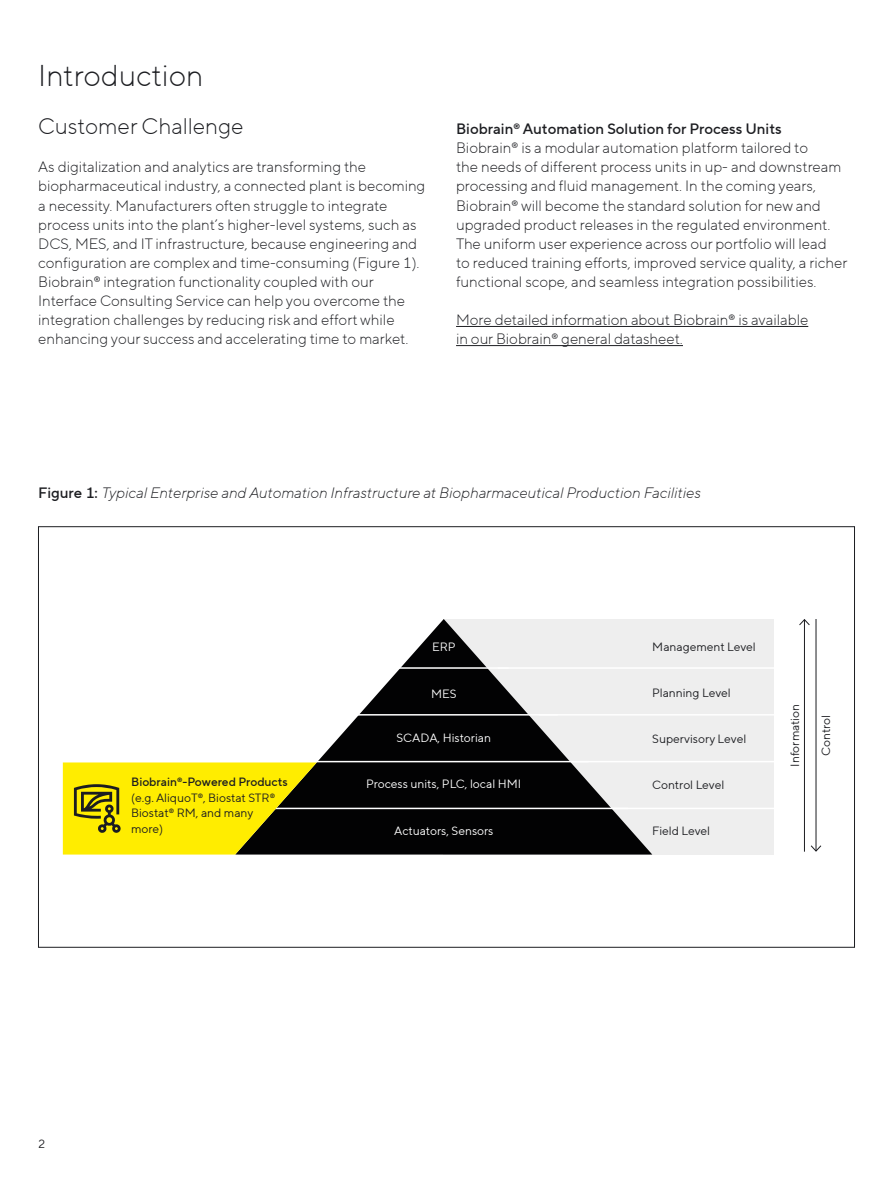
<style>
.page{position:relative;width:893px;height:1178px;background:#fff}
.page>*{position:absolute;margin:0;border:0;box-sizing:border-box;transform-origin:0 0}
.Head_03_black{font:300 30px "TT Norms Pro";color:#1c1d21}
.Head_04_black{font:300 22.5px "TT Norms Pro";color:#1c1d21}
.Body_Light_black{font:300 15px/19.2px "TT Norms Pro";color:#1c1d21}
.Caption_8pt{font:italic 300 15px "TT Norms Pro";color:#1c1d21}
.Head_05_black{font:500 15px "TT Norms Pro";color:#1c1d21}
.Caption_8pt_without_Baseline{font:12px/15.6px "TT Norms Pro";color:#1c1d21}
.Caption_8pt_without_Baseline-2{font:12px "TT Norms Pro";color:#fff}
.s1{font-weight:500;font-style:normal}
.s2{font-weight:500}
</style>
<div class="page">
<hr style="left:456px;top:326px;width:352px;height:1px;background:#1c1d21">
<hr style="left:456px;top:345px;width:227px;height:1px;background:#1c1d21">
<div style="left:444px;top:619px;width:330px;height:235px;background:#eee"></div>
<hr style="left:498px;top:667px;width:296px;height:2px;background:#fff">
<hr style="left:539px;top:714px;width:235px;height:1px;background:#fff">
<hr style="left:508px;top:761px;width:284px;height:1px;background:#fff">
<hr style="left:469px;top:808px;width:305px;height:1px;background:#fff">
<svg style="left:317px;top:619px;width:335px;height:235px;fill:#020203"></svg>
<hr style="left:385px;top:667px;width:124px;height:2px;background:#fff">
<hr style="left:336px;top:714px;width:222px;height:1px;background:#fff">
<hr style="left:305px;top:761px;width:283px;height:1px;background:#fff">
<hr style="left:266px;top:808px;width:362px;height:1px;background:#fff">
<hr style="left:804px;top:620px;width:1px;height:232px;background:#1c1d21">
<svg style="left:799px;top:619px;width:11px;height:7px"></svg>
<hr style="left:816px;top:619px;width:1px;height:232px;background:#1c1d21">
<svg style="left:810px;top:844px;width:12px;height:8px"></svg>
<svg style="left:63px;top:762px;width:254px;height:92px"></svg>
<p class="Head_03_black" style="left:38px;top:54px;width:166px">Introduction</p>
<p class="Head_04_black" style="left:38px;top:110px;width:207px">Customer Challenge</p>
<p class="Body_Light_black" style="left:38px;top:156px;width:389px">As digitalization and analytics are transforming the biopharmaceutical industry, a connected plant is becoming a necessity. Manufacturers often struggle to integrate process units into the plant’s higher-level systems, such as DCS, MES, and IT infrastructure, because engineering and configuration are complex and time-consuming (Figure 1).</p>
<p class="Body_Light_black" style="left:38px;top:271px;width:372px">Biobrain® integration functionality coupled with our Interface Consulting Service can help you overcome the integration challenges by reducing risk and effort while enhancing your success and accelerating time to market.</p>
<p class="Head_05_black" style="left:456px;top:118px;width:327px">Biobrain® Automation Solution for Process Units</p>
<p class="Body_Light_black" style="left:456px;top:137px;width:393px">Biobrain® is a modular automation platform tailored to<br>the needs of different process units in up- and downstream processing and fluid management. In the coming years, Biobrain® will become the standard solution for new and upgraded product releases in the regulated environment.<br>The uniform user experience across our portfolio will lead<br>to reduced training efforts, improved service quality, a richer functional scope, and seamless integration possibilities.</p>
<p class="Body_Light_black" style="left:456px;top:310px;width:354px">More detailed information about Biobrain® is available in our Biobrain® general datasheet.</p>
<p class="Caption_8pt" style="left:38px;top:481px;width:663px"><span class="s1">Figure 1:</span> Typical Enterprise and Automation Infrastructure at Biopharmaceutical Production Facilities</p>
<p class="Caption_8pt_without_Baseline" style="left:131px;top:773px;width:158px"><span class="s2">Biobrain®-Powered Products </span>(e.g. AliquoT®, Biostat STR®<br>Biostat® RM, and many more)</p>
<p class="Caption_8pt_without_Baseline-2" style="left:432px;top:638px;width:25px">ERP</p>
<p class="Caption_8pt_without_Baseline-2" style="left:431px;top:684px;width:27px">MES</p>
<p class="Caption_8pt_without_Baseline-2" style="left:396px;top:729px;width:96px">SCADA, Historian</p>
<p class="Caption_8pt_without_Baseline-2" style="left:366px;top:775px;width:156px">Process units, PLC, local HMI</p>
<p class="Caption_8pt_without_Baseline-2" style="left:394px;top:822px;width:101px">Actuators, Sensors</p>
<p class="Caption_8pt_without_Baseline" style="left:652px;top:638px;width:105px">Management Level</p>
<p class="Caption_8pt_without_Baseline" style="left:652px;top:684px;width:80px">Planning Level</p>
<p class="Caption_8pt_without_Baseline" style="left:652px;top:730px;width:95px">Supervisory Level</p>
<p class="Caption_8pt_without_Baseline" style="left:652px;top:776px;width:74px">Control Level</p>
<p class="Caption_8pt_without_Baseline" style="left:652px;top:822px;width:59px">Field Level</p>
<p class="Caption_8pt_without_Baseline" style="left:786px;top:767px;width:64px;rotate:-90deg">Information</p>
<p class="Caption_8pt_without_Baseline" style="left:817px;top:756px;width:42px;rotate:-90deg">Control</p>
<p class="Caption_8pt_without_Baseline" style="left:38px;top:1135px;width:9px">2</p>
</div>
